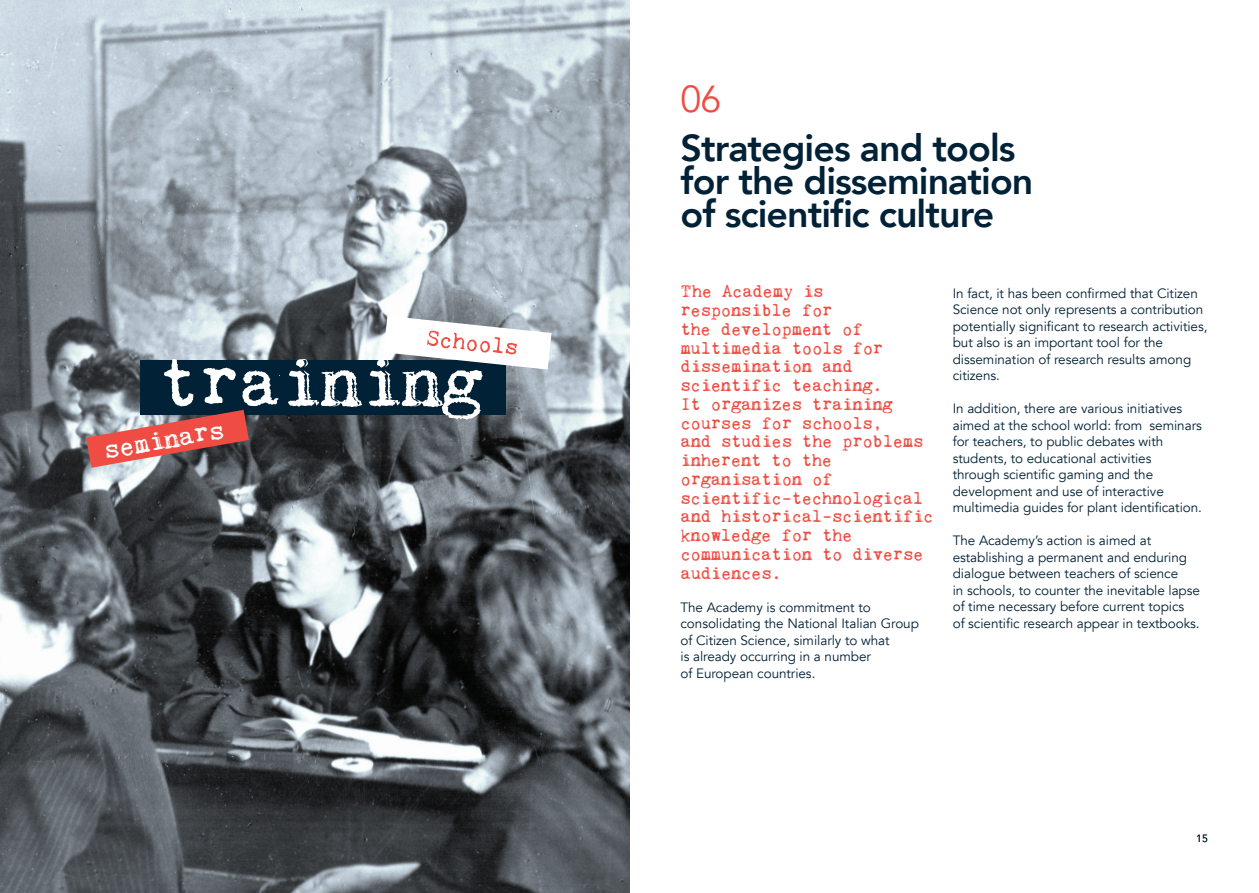
<style>
.page{position:relative;width:1259px;height:893px;background:#fff}
.page>*{position:absolute;margin:0;border:0;box-sizing:border-box;transform-origin:0 0}
.t1{font:800 37.5px/33px "Avenir";letter-spacing:-.025em;color:#002136}
.t2{font:37.5px "Avenir";color:#ef4d43}
.t3{font:27px "Kingthings Trypewriter 2";color:#fff}
.t4{font:18px/18.8px "Kingthings Trypewriter 2";letter-spacing:-.025em;color:#ef4d43}
.t5{font:13.5px/16.5px "Avenir";letter-spacing:-.005em;color:#002136}
.t6{font:10.5px "Avenir";color:#002136}
</style>
<div class="page">
<svg style="left:0;top:0;width:629px;height:893px;background:#7a8288"></svg>
<svg style="left:86px;top:316px;width:465px;height:152px;background:#74737a"></svg>
<h2 class="t3" style="left:101px;top:436px;width:123px;rotate:-10deg">seminars</h2>
<h1 class="t2" style="left:680px;top:77px;width:42px">06</h1>
<h1 class="t1" style="left:680px;top:132px;width:354px">Strategies and tools for the dissemination of scientific culture</h1>
<p class="t4" style="left:680px;top:282px;width:255px">The Academy is responsible for<br>the development of multimedia tools for dissemination and scientific teaching.<br>It organizes training courses for schools,<br>and studies the problems inherent to the organisation of scientific-technological and historical-scientific knowledge for the communication to diverse audiences.</p>
<p class="t5" style="left:680px;top:599px;width:240px">The Academy is commitment to consolidating the National Italian Group of Citizen Science, similarly to what<br>is already occurring in a number<br>of European countries.</p>
<p class="t5" style="left:952px;top:285px;width:256px">In fact, it has been confirmed that Citizen Science not only represents a contribution potentially significant to research activities, but also is an important tool for the dissemination of research results among citizens.</p>
<p class="t5" style="left:952px;top:400px;width:251px">In addition, there are various initiatives aimed at the school world: from seminars for teachers, to public debates with students, to educational activities<br>through scientific gaming and the development and use of interactive multimedia guides for plant identification.</p>
<p class="t5" style="left:952px;top:532px;width:249px">The Academy’s action is aimed at establishing a permanent and enduring dialogue between teachers of science<br>in schools, to counter the inevitable lapse of time necessary before current topics<br>of scientific research appear in textbooks.</p>
<p class="t6" style="left:1196px;top:832px;width:13px">15</p>
</div>
